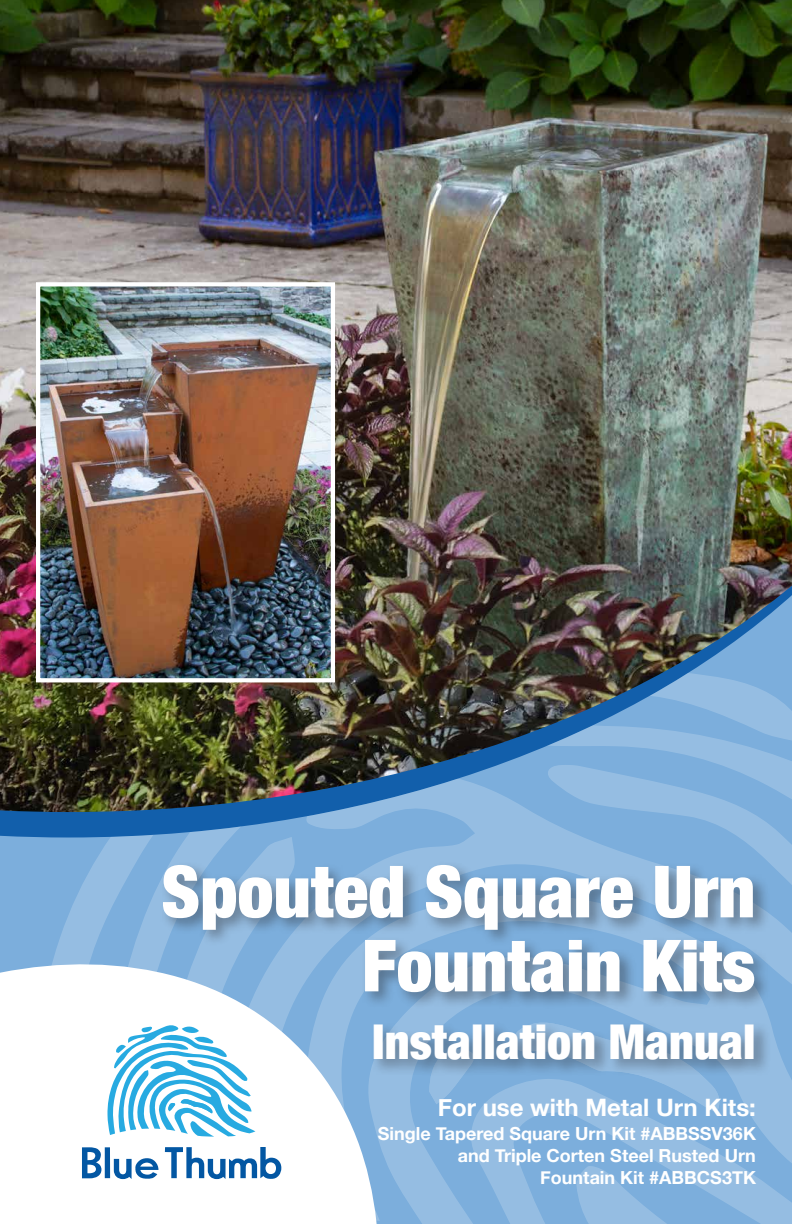
<style>
.page{position:relative;width:792px;height:1224px;background:#fff}
.page>*{position:absolute;margin:0;border:0;box-sizing:border-box;transform-origin:0 0}
.t1{font:900 condensed 72px/74px "Helvetica Neue";color:#fff;text-align:right}
.t2{font:900 condensed 48px "Helvetica Neue";color:#fff}
.t3{font:700 24px "Helvetica Neue";color:#fff}
.t4{font:700 18px/21.6px "Helvetica Neue";color:#fff;text-align:right}
</style>
<div class="page">
<img style="left:0;top:0;width:792px;height:550px">
<img style="left:0;top:561px;width:792px;height:388px">
<svg style="left:552px;top:1074px;width:240px;height:150px;background:#87b4de"></svg>
<svg style="left:29px;top:649px;width:523px;height:575px;background:#7ba5ca"></svg>
<svg style="left:165px;top:837px;width:130px;height:24px;background:#89b5df"></svg>
<img style="left:68px;top:595px;width:419px;height:235px">
<svg style="left:576px;top:1164px;width:158px;height:60px;background:#88b5de"></svg>
<svg style="left:544px;top:765px;width:248px;height:231px;background:#87b4de"></svg>
<img style="left:371px;top:596px;width:421px;height:146px">
<img style="left:590px;top:607px;width:126px;height:48px">
<svg style="left:508px;top:595px;width:112px;height:2px"></svg>
<img style="left:76px;top:682px;width:68px;height:47px">
<svg style="left:429px;top:1077px;width:296px;height:35px;background:#88b5de"></svg>
<svg style="left:0;top:949px;width:379px;height:275px"></svg>
<div style="left:160px;top:861px;width:612px;height:216px;background:#231f20;opacity:.4"></div>
<svg style="left:107px;top:1025px;width:148px;height:112px"></svg>
<svg style="left:82px;top:1147px;width:19px;height:31px"></svg>
<div style="left:105px;top:1147px;width:5px;height:31px;background:#0357a3"></div>
<svg style="left:114px;top:1158px;width:44px;height:21px"></svg>
<svg style="left:165px;top:1147px;width:116px;height:32px"></svg>
<img style="left:41px;top:287px;width:289px;height:390px">
<div style="left:36px;top:282px;width:299px;height:400px;border:4px solid #fff"></div>
<h1 class="t1" style="left:161px;top:851px;width:596px">Spouted Square Urn<br>Fountain Kits</h1>
<h2 class="t2" style="left:372px;top:1003px;width:385px">Installation Manual</h2>
<h3 class="t3" style="left:438px;top:1089px;width:320px">For use with Metal Urn Kits:</h3>
<p class="t4" style="left:378px;top:1124px;width:380px">Single Tapered Square Urn Kit #ABBSSV36K and Triple Corten Steel Rusted Urn<br>Fountain Kit #ABBCS3TK</p>
</div>
